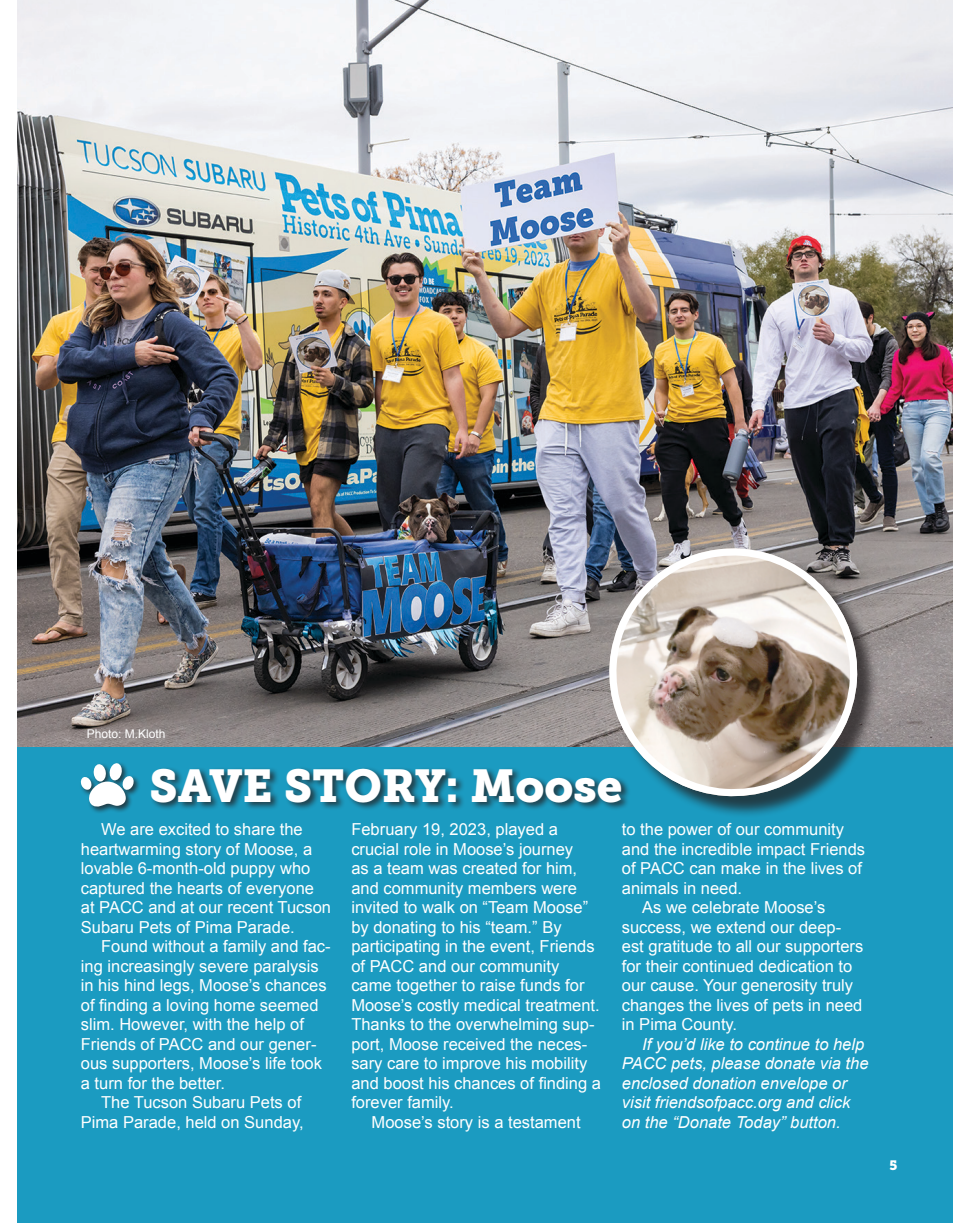
<style>
.page{position:relative;width:953px;height:1223px;background:#fff}
.page>*{position:absolute;margin:0;border:0;box-sizing:border-box;transform-origin:0 0}
._33_Header_gray_Bitt{font:45.75px "Museo Slab 900";color:#fff}
._8_Content_gray_Sour{font:16.5px/19.5px "Arial";color:#fff}
._8_Content_gray_Sour-2{font:italic 16.5px/19.5px "Arial";color:#fff}
._9_Content_gray_R_So{font:13.5px "Museo Slab 900";color:#fff}
.t1{font:12px "Arial";color:#fff}
</style>
<div class="page">
<img style="left:17px;top:0;width:935px;height:746px">
<div style="left:17px;top:746px;width:935px;height:475px;background:#1b9bc1"></div>
<div style="left:79px;top:761px;width:62px;height:52px;background:#231f20;opacity:.75"></div>
<svg style="left:80px;top:762px;width:54px;height:45px"></svg>
<div style="left:149px;top:766px;width:481px;height:45px;background:#231f20;opacity:.75"></div>
<div style="left:611px;top:551px;width:267px;height:267px;background:#231f20;opacity:.75"></div>
<img style="left:600px;top:540px;width:265px;height:259px">
<p class="t1" style="left:87px;top:726px;width:80px">Photo: M.Kloth</p>
<p class="_33_Header_gray_Bitt" style="left:149px;top:758px;width:474px">SAVE STORY: Moose</p>
<p class="_8_Content_gray_Sour" style="left:81px;top:819px;width:251px;text-indent:20px">We are excited to share the heartwarming story of Moose, a lovable 6-month-old puppy who captured the hearts of everyone at PACC and at our recent Tucson<br>Subaru Pets of Pima Parade.</p>
<p class="_8_Content_gray_Sour" style="left:81px;top:936px;width:251px;text-indent:20px">Found without a family and fac&shy;ing increasingly severe paralysis in his hind legs, Moose’s chances of finding a loving home seemed slim. However, with the help of<br>Friends of PACC and our gener&shy;ous supporters, Moose’s life took a turn for the better.</p>
<p class="_8_Content_gray_Sour" style="left:81px;top:1092px;width:224px;text-align:right">The Tucson Subaru Pets of<br>Pima Parade, held on Sunday,</p>
<p class="_8_Content_gray_Sour" style="left:351px;top:819px;width:251px">February 19, 2023, played a crucial role in Moose’s journey<br>as a team was created for him, and community members were invited to walk on “Team Moose” by donating to his “team.” By participating in the event, Friends of PACC and our community came together to raise funds for<br>Moose’s costly medical treatment.<br>Thanks to the overwhelming sup&shy;port, Moose received the neces&shy;sary care to improve his mobility and boost his chances of finding a forever family.</p>
<p class="_8_Content_gray_Sour" style="left:371px;top:1112px;width:210px">Moose’s story is a testament</p>
<p class="_8_Content_gray_Sour" style="left:621px;top:819px;width:245px">to the power of our community and the incredible impact Friends of PACC can make in the lives of animals in need.</p>
<p class="_8_Content_gray_Sour" style="left:621px;top:897px;width:243px;text-indent:20px">As we celebrate Moose’s success, we extend our deep&shy;est gratitude to all our supporters for their continued dedication to our cause. Your generosity truly changes the lives of pets in need in Pima County.</p>
<p class="_8_Content_gray_Sour-2" style="left:621px;top:1034px;width:248px;text-indent:20px">If you’d like to continue to help<br>PACC pets, please donate via the enclosed donation envelope or visit friendsofpacc.org and click on the “Donate Today” button.</p>
<p class="_9_Content_gray_R_So" style="left:889px;top:1157px;width:9px">5</p>
</div>
